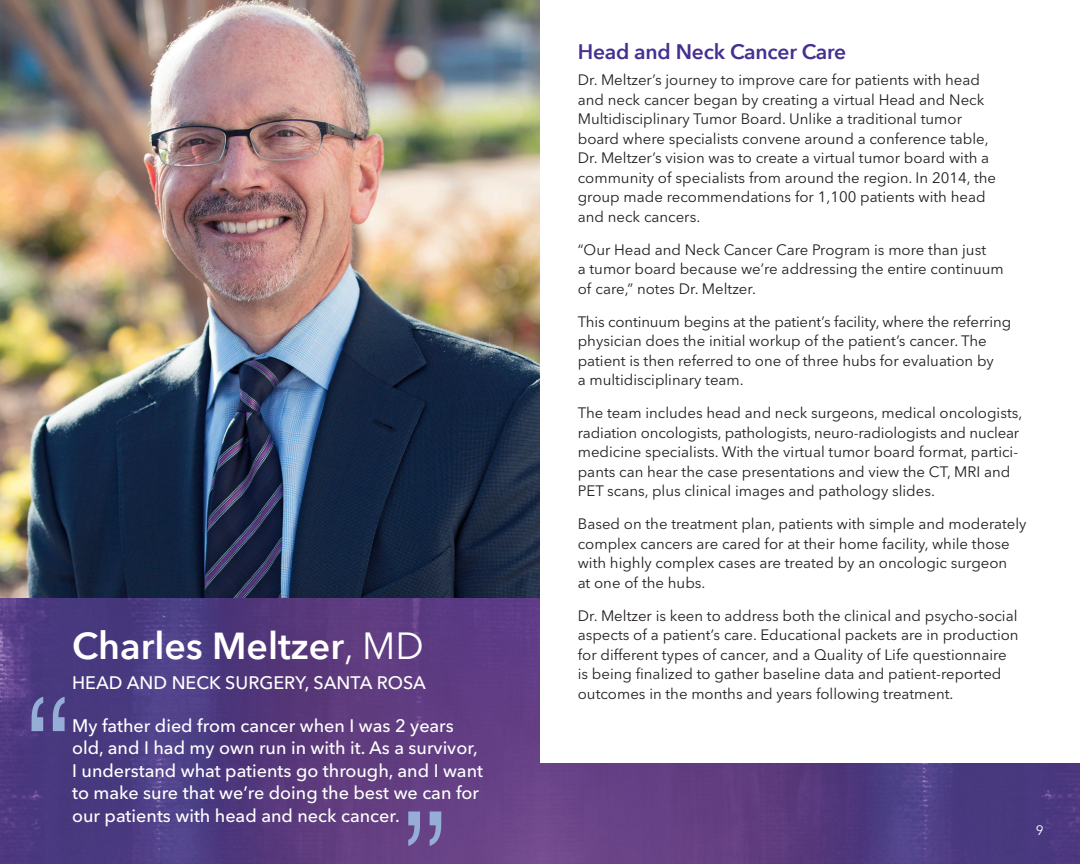
<style>
.page{position:relative;width:1080px;height:864px;background:#fff}
.page>*{position:absolute;margin:0;border:0;box-sizing:border-box;transform-origin:0 0}
.t1{font:600 37.5px "Avenir Next";color:#fff}
.Body_text1{font:600 21px "Avenir Next";letter-spacing:-.01em;color:#472f91}
.t2{font:500 18px/22.5px "Avenir Next LT Pro";color:#fff}
.t3{font:15px/19.5px "Avenir Next LT Pro";color:#231f20}
.t4{font:13.5px "Avenir Next LT Pro";color:#fff}
.s1{font-family:"Avenir Next LT Pro";font-weight:400}
</style>
<div class="page">
<svg style="left:0;top:598px;width:540px;height:266px;background:#563b81"></svg>
<div style="left:540px;top:764px;width:540px;height:100px;background:linear-gradient(to right,#6e4386,#44387f)"></div>
<img style="left:0;top:0;width:540px;height:598px">
<svg style="left:31px;top:697px;width:34px;height:34px"></svg>
<svg style="left:408px;top:811px;width:33px;height:35px"></svg>
<p class="t1" style="left:72px;top:614px;width:353px">Charles Meltzer<span class="s1">, MD</span></p>
<p class="t2" style="left:72px;top:671px;width:355px">HEAD AND NECK SURGERY, SANTA ROSA</p>
<p class="t2" style="left:72px;top:714px;width:412px">My father died from cancer when I was 2 years old, and I had my own run in with it. As a survivor, I understand what patients go through, and I want to make sure that we’re doing the best we can for our patients with head and neck cancer.</p>
<p class="Body_text1" style="left:578px;top:33px;width:270px">Head and Neck Cancer Care</p>
<p class="t3" style="left:578px;top:70px;width:420px">Dr. Meltzer’s journey to improve care for patients with head and neck cancer began by creating a virtual Head and Neck Multidisciplinary Tumor Board. Unlike a traditional tumor board where specialists convene around a conference table, Dr. Meltzer’s vision was to create a virtual tumor board with a community of specialists from around the region. In 2014, the group made recommendations for 1,100 patients with head and neck cancers.</p>
<p class="t3" style="left:578px;top:240px;width:428px">“Our Head and Neck Cancer Care Program is more than just<br>a tumor board because we’re addressing the entire continuum of care,” notes Dr. Meltzer.</p>
<p class="t3" style="left:578px;top:312px;width:435px">This continuum begins at the patient’s facility, where the referring physician does the initial workup of the patient’s cancer. The patient is then referred to one of three hubs for evaluation by<br>a multidisciplinary team.</p>
<p class="t3" style="left:578px;top:403px;width:446px">The team includes head and neck surgeons, medical oncologists, radiation oncologists, pathologists, neuro-radiologists and nuclear medicine specialists. With the virtual tumor board format, partici&shy;pants can hear the case presentations and view the CT, MRI and PET scans, plus clinical images and pathology slides.</p>
<p class="t3" style="left:578px;top:514px;width:450px">Based on the treatment plan, patients with simple and moderately complex cancers are cared for at their home facility, while those with highly complex cases are treated by an oncologic surgeon<br>at one of the hubs.</p>
<p class="t3" style="left:578px;top:606px;width:442px">Dr. Meltzer is keen to address both the clinical and psycho-social aspects of a patient’s care. Educational packets are in production for different types of cancer, and a Quality of Life questionnaire is being finalized to gather baseline data and patient-reported outcomes in the months and years following treatment.</p>
<p class="t4" style="left:1036px;top:823px;width:9px">9</p>
</div>
